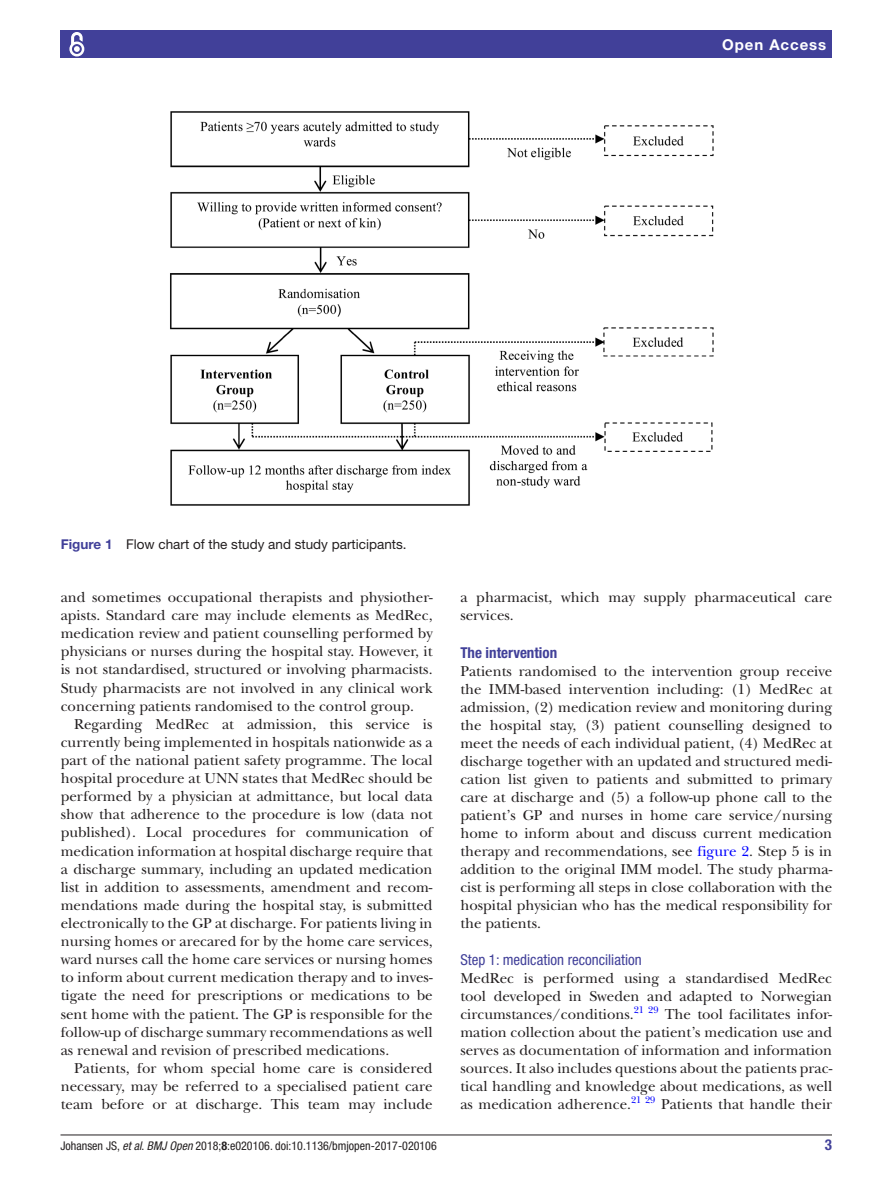
<style>
.page{position:relative;width:893px;height:1191px;background:#fff}
.page>*{position:absolute;margin:0;border:0;box-sizing:border-box;transform-origin:0 0}
.t1{font:15px/18.1px "New Baskerville";color:#231f20;text-align:justify}
.t2{font:condensed 15px "Helvetica Neue LT Std";color:#414099}
.t3{font:700 condensed 15px "Helvetica Neue LT Std";color:#414099}
.t4{font:700 15px "Helvetica Neue LT Std";letter-spacing:.065em;color:#fff}
.t5{font:13.5px "Helvetica Neue LT Std";color:#231f20}
.t6{font:condensed 12px "Helvetica Neue LT Std";color:#231f20}
.t7{font:9.9px "New Baskerville";color:#00f}
.s1{font-weight:700;color:#414099}
.s2{color:#00f}
.s3{font-style:italic}
.s4{font-weight:700}
</style>
<div class="page">
<hr style="left:61px;top:1134px;width:771px;height:1px;background:#231f20">
<div style="left:61px;top:31px;width:771px;height:27px;background:#414099"></div>
<svg style="left:69px;top:32px;width:16px;height:25px"></svg>
<img style="left:170px;top:111px;width:544px;height:395px">
<p class="t4" style="left:722px;top:35px;width:106px">Open Access</p>
<p class="t5" style="left:61px;top:535px;width:347px"><span class="s1">Figure 1</span> Flow chart of the study and study participants.</p>
<p class="t1" style="left:61px;top:588px;width:373px">and sometimes occupational therapists and physiother&shy;apists. Standard care may include elements as MedRec, medication review and patient counselling performed by physicians or nurses during the hospital stay. However, it is not standardised, structured or involving pharmacists.<br>Study pharmacists are not involved in any clinical work concerning patients randomised to the control group.</p>
<p class="t1" style="left:61px;top:715px;width:373px;text-indent:14px">Regarding MedRec at admission, this service is currently being implemented in hospitals nationwide as a part of the national patient safety programme. The local hospital procedure at UNN states that MedRec should be performed by a physician at admittance, but local data show that adherence to the procedure is low (data not published). Local procedures for communication of medication information at hospital discharge require that a discharge summary, including an updated medication list in addition to assessments, amendment and recom&shy;mendations made during the hospital stay, is submitted electronically to the GP at discharge. For patients living in nursing homes or arecared for by the home care services, ward nurses call the home care services or nursing homes to inform about current medication therapy and to inves&shy;tigate the need for prescriptions or medications to be sent home with the patient. The GP is responsible for the follow-up of discharge summary recommendations as well as renewal and revision of prescribed medications.</p>
<p class="t1" style="left:61px;top:1059px;width:373px;text-indent:14px">Patients, for whom special home care is considered necessary, may be referred to a specialised patient care team before or at discharge. This team may include</p>
<p class="t1" style="left:460px;top:588px;width:373px">a pharmacist, which may supply pharmaceutical care services.</p>
<p class="t3" style="left:460px;top:643px;width:98px">The intervention</p>
<p class="t1" style="left:460px;top:662px;width:373px">Patients randomised to the intervention group receive the IMM-based intervention including: (1) MedRec at admission, (2) medication review and monitoring during the hospital stay, (3) patient counselling designed to meet the needs of each individual patient, (4) MedRec at discharge together with an updated and structured medi&shy;cation list given to patients and submitted to primary care at discharge and (5) a follow-up phone call to the patient’s GP and nurses in home care service/nursing home to inform about and discuss current medication therapy and recommendations, see <span class="s2">figure 2</span>. Step 5 is in addition to the original IMM model. The study pharma&shy;cist is performing all steps in close collaboration with the hospital physician who has the medical responsibility for the patients.</p>
<p class="t2" style="left:460px;top:951px;width:183px">Step 1: medication reconciliation</p>
<p class="t1" style="left:460px;top:969px;width:373px">MedRec is performed using a standardised MedRec tool developed in Sweden and adapted to Norwegian circumstances/conditions.</p>
<p class="t7" style="left:634px;top:1003px;width:26px">21 29</p>
<p class="t1" style="left:460px;top:1005px;width:373px;text-indent:204px">The tool facilitates infor&shy;mation collection about the patient’s medication use and serves as documentation of information and information sources. It also includes questions about the patients prac&shy;tical handling and knowledge about medications, as well as medication adherence.</p>
<p class="t7" style="left:631px;top:1093px;width:26px">21 29</p>
<p class="t1" style="left:661px;top:1095px;width:173px">Patients that handle their</p>
<p class="t6" style="left:61px;top:1138px;width:378px">Johansen JS, <span class="s3">et al</span>. <span class="s3">BMJ Open</span> 2018;<span class="s4">8</span>:e020106. doi:10.1136/bmjopen-2017-020106</p>
<p class="t3" style="left:825px;top:1135px;width:9px">3</p>
</div>
